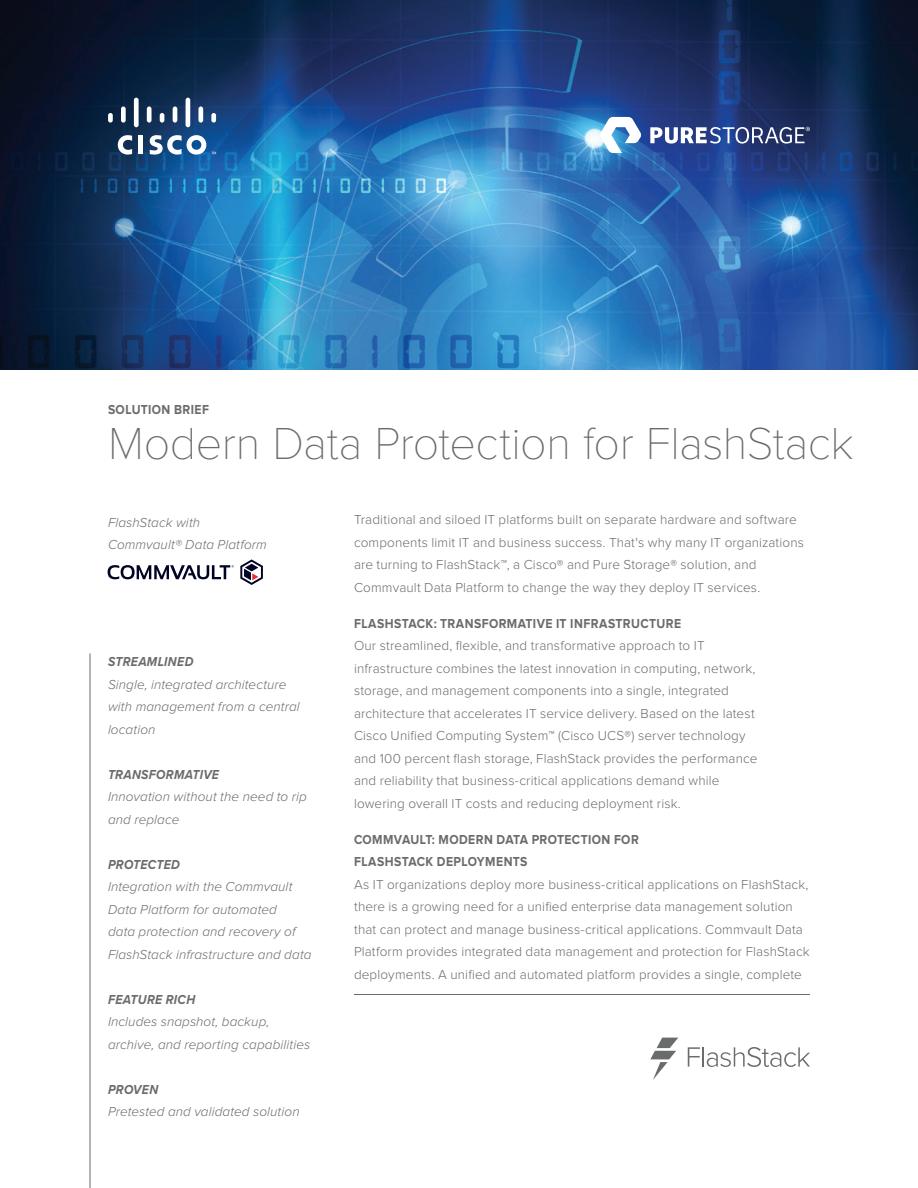
<style>
.page{position:relative;width:918px;height:1188px;background:#fff}
.page>*{position:absolute;margin:0;border:0;box-sizing:border-box;transform-origin:0 0}
.t1{font:100 46.5px "Proxima Nova T";letter-spacing:-.01em;color:#6a6b6b}
.Body{font:300 13.5px/22.5px "Proxima Nova";letter-spacing:.01em;color:#6a6b6b}
.Highlights-Body{font:italic 300 13.5px/22.5px "Proxima Nova";letter-spacing:.005em;color:#6a6b6b}
.Head1{font:700 13.5px/22.5px "Proxima Nova";letter-spacing:.035em;color:#6a6b6b;scale:.9 1}
.Hightlights-Heading{font:italic 700 13.5px "Proxima Nova";letter-spacing:.025em;color:#6a6b6b;scale:.9 1}
</style>
<div class="page">
<img style="left:0;top:0;width:918px;height:369px">
<hr style="left:139px;top:135px;width:4px;height:19px;background:#fff">
<svg style="left:118px;top:135px;width:14px;height:20px"></svg>
<div style="left:108px;top:113px;width:5px;height:10px;background:#fff;border-radius:2px"></div>
<div style="left:121px;top:107px;width:5px;height:16px;background:#fff;border-radius:2px"></div>
<div style="left:134px;top:98px;width:5px;height:29px;background:#fff;border-radius:2px"></div>
<div style="left:147px;top:107px;width:5px;height:16px;background:#fff;border-radius:2px"></div>
<hr style="left:160px;top:113px;width:4px;height:10px;background:#fff;border-radius:2px">
<hr style="left:173px;top:107px;width:4px;height:16px;background:#fff;border-radius:2px">
<hr style="left:186px;top:98px;width:4px;height:29px;background:#fff;border-radius:2px">
<div style="left:198px;top:107px;width:5px;height:16px;background:#fff;border-radius:2px"></div>
<div style="left:211px;top:113px;width:5px;height:10px;background:#fff;border-radius:2px"></div>
<svg style="left:150px;top:135px;width:66px;height:20px"></svg>
<svg style="left:600px;top:117px;width:41px;height:36px"></svg>
<svg style="left:650px;top:127px;width:160px;height:17px"></svg>
<svg style="left:688px;top:1047px;width:12px;height:20px"></svg>
<hr style="left:702px;top:1047px;width:2px;height:20px;background:#6a6b6b">
<svg style="left:707px;top:1047px;width:103px;height:20px"></svg>
<svg style="left:650px;top:1038px;width:28px;height:42px"></svg>
<svg style="left:108px;top:565px;width:126px;height:14px"></svg>
<svg style="left:240px;top:559px;width:23px;height:26px"></svg>
<hr style="left:354px;top:994px;width:456px;height:1px;background:#6a6b6b">
<hr style="left:90px;top:653px;width:1px;height:535px;background:#6a6b6b">
<p class="Head1" style="left:108px;top:399px;width:114px">SOLUTION BRIEF</p>
<h1 class="t1" style="left:108px;top:409px;width:747px">Modern Data Protection for FlashStack</h1>
<p class="Highlights-Body" style="left:108px;top:511px;width:160px">FlashStack with<br>Commvault® Data Platform</p>
<p class="Body" style="left:354px;top:509px;width:452px">Traditional and siloed IT platforms built on separate hardware and software components limit IT and business success. That's why many IT organizations are turning to FlashStack™, a Cisco® and Pure Storage® solution, and Commvault Data Platform to change the way they deploy IT services.</p>
<p class="Head1" style="left:354px;top:612px;width:365px">FLASHSTACK: TRANSFORMATIVE IT INFRASTRUCTURE</p>
<p class="Body" style="left:354px;top:635px;width:405px">Our streamlined, flexible, and transformative approach to IT infrastructure combines the latest innovation in computing, network, storage, and management components into a single, integrated architecture that accelerates IT service delivery. Based on the latest Cisco Unified Computing System™ (Cisco UCS®) server technology and 100 percent flash storage, FlashStack provides the performance and reliability that business-critical applications demand while lowering overall IT costs and reducing deployment risk.</p>
<p class="Head1" style="left:354px;top:828px;width:318px">COMMVAULT: MODERN DATA PROTECTION FOR<br>FLASHSTACK DEPLOYMENTS</p>
<p class="Body" style="left:354px;top:873px;width:457px">As IT organizations deploy more business-critical applications on FlashStack, there is a growing need for a unified enterprise data management solution that can protect and manage business-critical applications. Commvault Data Platform provides integrated data management and protection for FlashStack deployments. A unified and automated platform provides a single, complete</p>
<p class="Hightlights-Heading" style="left:108px;top:651px;width:96px">STREAMLINED</p>
<p class="Highlights-Body" style="left:108px;top:673px;width:193px">Single, integrated architecture with management from a central location</p>
<p class="Hightlights-Heading" style="left:108px;top:764px;width:125px">TRANSFORMATIVE</p>
<p class="Highlights-Body" style="left:108px;top:786px;width:200px">Innovation without the need to rip and replace</p>
<p class="Hightlights-Heading" style="left:108px;top:854px;width:82px">PROTECTED</p>
<p class="Highlights-Body" style="left:108px;top:876px;width:205px">Integration with the Commvault<br>Data Platform for automated<br>data protection and recovery of<br>FlashStack infrastructure and data</p>
<p class="Hightlights-Heading" style="left:108px;top:989px;width:98px">FEATURE RICH</p>
<p class="Highlights-Body" style="left:108px;top:1011px;width:204px">Includes snapshot, backup, archive, and reporting capabilities</p>
<p class="Hightlights-Heading" style="left:108px;top:1079px;width:57px">PROVEN</p>
<p class="Highlights-Body" style="left:108px;top:1101px;width:193px">Pretested and validated solution</p>
</div>
